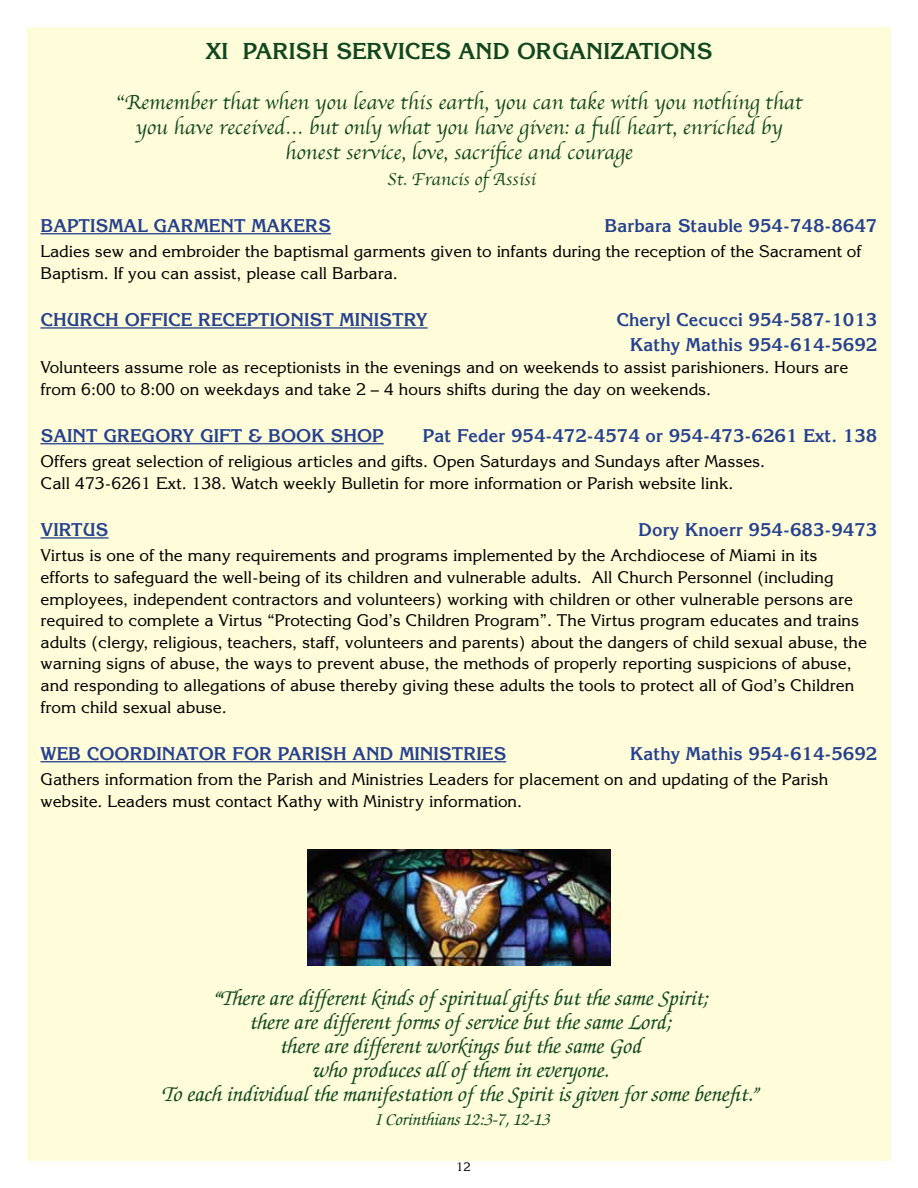
<style>
.page{position:relative;width:918px;height:1188px;background:#fff}
.page>*{position:absolute;margin:0;border:0;box-sizing:border-box;transform-origin:0 0}
.t1{font:italic 500 22.5px/24px "Zapf Chancery";color:#114720;text-align:center}
.t2{font:700 22.5px "Korinna";color:#114720}
.t3{font:21px/25.2px "Apple Chancery";color:#114720;text-align:center}
.t4{font:700 18px/25.5px "Korinna";color:#25408f;text-align:right}
.t5{font:italic 500 18px "Zapf Chancery";color:#114720}
.t6{font:18px "Apple Chancery";color:#114720}
.t7{font:16.5px/21.6px "Korinna";color:#000}
.t8{font:12px "Korinna";color:#000}
</style>
<div class="page">
<div style="left:27px;top:27px;width:864px;height:1134px;background:#fffdd9"></div>
<hr style="left:40px;top:233px;width:291px;height:1px;background:#25408f">
<hr style="left:40px;top:327px;width:388px;height:2px;background:#25408f">
<hr style="left:40px;top:443px;width:344px;height:1px;background:#25408f">
<hr style="left:40px;top:537px;width:69px;height:2px;background:#25408f">
<hr style="left:40px;top:761px;width:466px;height:1px;background:#25408f">
<img style="left:307px;top:849px;width:304px;height:116px">
<h1 class="t2" style="left:205px;top:37px;width:509px">XI PARISH SERVICES AND ORGANIZATIONS</h1>
<p class="t3" style="left:116px;top:90px;width:688px">“Remember that when you leave this earth, you can take with you nothing that you have received… but only what you have given: a full heart, enriched by honest service, love, sacrifice and courage</p>
<p class="t6" style="left:387px;top:164px;width:150px">St. Francis of Assisi</p>
<p class="t4" style="left:40px;top:212px;width:292px">BAPTISMAL GARMENT MAKERS</p>
<p class="t4" style="left:605px;top:212px;width:274px">Barbara Stauble 954-748-8647</p>
<p class="t7" style="left:40px;top:240px;width:822px">Ladies sew and embroider the baptismal garments given to infants during the reception of the Sacrament of<br>Baptism. If you can assist, please call Barbara.</p>
<p class="t4" style="left:40px;top:307px;width:389px">CHURCH OFFICE RECEPTIONIST MINISTRY</p>
<p class="t4" style="left:616px;top:307px;width:263px">Cheryl Cecucci 954-587-1013<br>Kathy Mathis 954-614-5692</p>
<p class="t7" style="left:40px;top:356px;width:809px">Volunteers assume role as receptionists in the evenings and on weekends to assist parishioners. Hours are from 6:00 to 8:00 on weekdays and take 2 – 4 hours shifts during the day on weekends.</p>
<p class="t4" style="left:40px;top:422px;width:345px">SAINT GREGORY GIFT &amp; BOOK SHOP</p>
<p class="t4" style="left:423px;top:422px;width:456px">Pat Feder 954-472-4574 or 954-473-6261 Ext. 138</p>
<p class="t7" style="left:40px;top:450px;width:726px">Offers great selection of religious articles and gifts. Open Saturdays and Sundays after Masses.<br>Call 473-6261 Ext. 138. Watch weekly Bulletin for more information or Parish website link.</p>
<p class="t4" style="left:40px;top:517px;width:70px">VIRTUS</p>
<p class="t4" style="left:639px;top:517px;width:240px">Dory Knoerr 954-683-9473</p>
<p class="t7" style="left:40px;top:545px;width:828px">Virtus is one of the many requirements and programs implemented by the Archdiocese of Miami in its efforts to safeguard the well-being of its children and vulnerable adults. All Church Personnel (including employees, independent contractors and volunteers) working with children or other vulnerable persons are required to complete a Virtus “Protecting God’s Children Program”. The Virtus program educates and trains adults (clergy, religious, teachers, staff, volunteers and parents) about the dangers of child sexual abuse, the warning signs of abuse, the ways to prevent abuse, the methods of properly reporting suspicions of abuse, and responding to allegations of abuse thereby giving these adults the tools to protect all of God’s Children from child sexual abuse.</p>
<p class="t4" style="left:40px;top:740px;width:467px">WEB COORDINATOR FOR PARISH AND MINISTRIES</p>
<p class="t4" style="left:630px;top:740px;width:249px">Kathy Mathis 954-614-5692</p>
<p class="t7" style="left:40px;top:768px;width:789px">Gathers information from the Parish and Ministries Leaders for placement on and updating of the Parish website. Leaders must contact Kathy with Ministry information.</p>
<p class="t1" style="left:161px;top:987px;width:598px">“There are different kinds of spiritual gifts but the same Spirit;<br>there are different forms of service but the same Lord;<br>there are different workings but the same God<br>who produces all of them in everyone.<br>To each individual the manifestation of the Spirit is given for some benefit.”</p>
<p class="t5" style="left:374px;top:1110px;width:177px">I Corinthians 12:3-7, 12-13</p>
<p class="t8" style="left:456px;top:1159px;width:16px">12</p>
</div>
